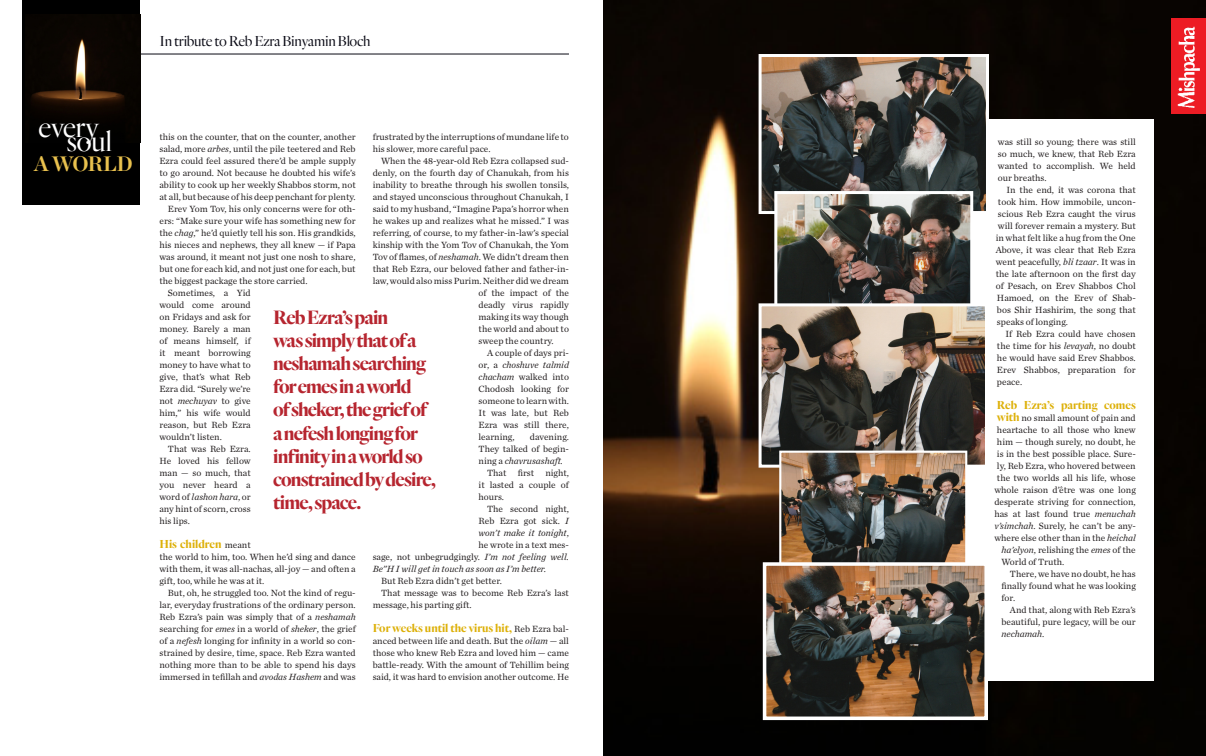
<style>
.page{position:relative;width:1206px;height:756px;background:#fff}
.page>*{position:absolute;margin:0;border:0;box-sizing:border-box;transform-origin:0 0}
.t1{font:300 29.6px "Quarto";letter-spacing:-.025em;color:#fff}
.t2{font:700 20.9px "Chronicle Display";letter-spacing:-.035em;color:#e9c14e}
.Subhead{font:700 20px/23.1px "Quarto";letter-spacing:-.045em;color:#b6252f}
.Subhead-2{font:300 15px "Quarto";letter-spacing:-.02em;color:#080813}
.Normal__Web{font:700 12px "Quarto";color:#ddb008}
.Normal__Web-2{font:9.4px/12px "Chronicle Text G1";color:#231f20;text-align:justify}
.Normal__Web-3{font:italic 9.4px "Chronicle Text G1";color:#231f20}
.s1{font-style:italic}
.s2{font-family:"Chronicle Text G1";font-weight:400;font-size:9.4px;color:#231f20}
.s3{font-style:normal}
.s4{font-family:"Quarto";font-weight:700;font-size:12px;color:#ddb008}
</style>
<div class="page">
<img style="left:603px;top:0;width:603px;height:756px">
<hr style="left:34px;top:54px;width:535px;height:1px;background:#080813">
<div style="left:23px;top:0;width:117px;height:204px;background:#000"></div>
<img style="left:27px;top:14px;width:113px;height:102px">
<div style="left:837px;top:120px;width:317px;height:561px;background:#fff"></div>
<img style="left:763px;top:58px;width:222px;height:152px">
<div style="left:759px;top:54px;width:230px;height:160px;border:3px solid #fff"></div>
<img style="left:778px;top:195px;width:191px;height:108px">
<div style="left:774px;top:191px;width:199px;height:138px;border:3px solid #fff"></div>
<img style="left:763px;top:307px;width:221px;height:157px">
<div style="left:759px;top:303px;width:229px;height:165px;border:3px solid #fff"></div>
<img style="left:782px;top:454px;width:182px;height:108px">
<div style="left:779px;top:451px;width:188px;height:127px;border:2px solid #fff"></div>
<img style="left:768px;top:567px;width:215px;height:148px">
<div style="left:763px;top:562px;width:225px;height:158px;border:4px solid #fff"></div>
<img style="left:1172px;top:18px;width:34px;height:95px">
<p class="Subhead-2" style="left:159px;top:31px;width:213px">In tribute to Reb Ezra Binyamin Bloch</p>
<p class="t1" style="left:38px;top:107px;width:62px">every</p>
<p class="t1" style="left:67px;top:122px;width:47px">soul</p>
<p class="Normal__Web-2" style="left:159px;top:130px;width:198px">this on the counter, that on the counter, another salad, more <span class="s1">arbes</span>, until the pile teetered and Reb Ezra could feel assured there’d be ample supply to go around. Not because he doubted his wife’s ability to cook up her weekly Shabbos storm, not at all, but because of his deep penchant for plenty.</p>
<p class="Normal__Web-2" style="left:159px;top:202px;width:198px;text-indent:9px">Erev Yom Tov, his only concerns were for oth&shy;ers: “Make sure your wife has something new for the <span class="s1">chag</span>,” he’d quietly tell his son. His grandkids, his nieces and nephews, they all knew — if Papa was around, it meant not just one nosh to share, but one for each kid, and not just one for each, but the biggest package the store carried.</p>
<p class="Normal__Web-2" style="left:159px;top:286px;width:93px;text-indent:9px">Sometimes, a Yid would come around on Fridays and ask for money. Barely a man of means himself, if it meant borrowing money to have what to give, that’s what Reb Ezra did. “Surely we’re not <span class="s1">mechuyav</span> to give him,” his wife would reason, but Reb Ezra wouldn’t listen.</p>
<p class="Normal__Web-2" style="left:159px;top:442px;width:93px;text-indent:9px">That was Reb Ezra.<br>He loved his fellow man — so much, that you never heard a word of <span class="s1">lashon hara</span>, or any hint of scorn, cross his lips.</p>
<p class="Normal__Web" style="left:159px;top:536px;width:93px">His children <span class="s2">meant</span></p>
<p class="Normal__Web-2" style="left:159px;top:550px;width:198px">the world to him, too. When he’d sing and dance with them, it was all-nachas, all-joy — and often a gift, too, while he was at it.</p>
<p class="Normal__Web-2" style="left:159px;top:586px;width:198px;text-indent:9px">But, oh, he struggled too. Not the kind of regu&shy;lar, everyday frustrations of the ordinary person.<br>Reb Ezra’s pain was simply that of a <span class="s1">neshamah </span>searching for <span class="s1">emes</span> in a world of <span class="s1">sheker</span>, the grief of a <span class="s1">nefesh</span> longing for infinity in a world so con&shy;strained by desire, time, space. Reb Ezra wanted nothing more than to be able to spend his days immersed in tefillah and <span class="s1">avodas Hashem</span> and was</p>
<p class="Normal__Web-2" style="left:373px;top:130px;width:198px">frustrated by the interruptions of mundane life to his slower, more careful pace.</p>
<p class="Normal__Web-2" style="left:381px;top:154px;width:189px">When the 48-year-old Reb Ezra collapsed sud-</p>
<p class="Normal__Web-2" style="left:373px;top:166px;width:198px">denly, on the fourth day of Chanukah, from his</p>
<p class="Normal__Web-2" style="left:373px;top:178px;width:198px">inability to breathe through his swollen tonsils,</p>
<p class="Normal__Web-2" style="left:373px;top:190px;width:198px">and stayed unconscious throughout Chanukah, I</p>
<p class="Normal__Web-2" style="left:373px;top:202px;width:198px">said to my husband, “Imagine Papa’s horror when</p>
<p class="Normal__Web-2" style="left:373px;top:214px;width:198px">he wakes up and realizes what he missed.” I was</p>
<p class="Normal__Web-2" style="left:373px;top:226px;width:198px">referring, of course, to my father-in-law’s special</p>
<p class="Normal__Web-2" style="left:373px;top:238px;width:198px">kinship with the Yom Tov of Chanukah, the Yom</p>
<p class="Normal__Web-2" style="left:373px;top:250px;width:198px">Tov of flames, of <span class="s1">neshamah</span>. We didn’t dream then</p>
<p class="Normal__Web-2" style="left:373px;top:262px;width:198px">that Reb Ezra, our beloved father and father-in-</p>
<p class="Normal__Web-2" style="left:373px;top:274px;width:198px">law, would also miss Purim. Neither did we dream</p>
<p class="Normal__Web-2" style="left:479px;top:286px;width:92px">of the impact of the</p>
<p class="Normal__Web-2" style="left:479px;top:298px;width:92px">deadly virus rapidly</p>
<p class="Normal__Web-2" style="left:479px;top:310px;width:92px">making its way though</p>
<p class="Normal__Web-2" style="left:479px;top:322px;width:92px">the world and about to</p>
<p class="Normal__Web-2" style="left:479px;top:334px;width:77px">sweep the country.</p>
<p class="Normal__Web-2" style="left:479px;top:346px;width:92px;text-indent:9px">A couple of days pri&shy;or, a <span class="s1">choshuve talmid chacham</span> walked into Chodosh looking for someone to learn with.<br>It was late, but Reb Ezra was still there, learning,</p>
<p class="t2" style="left:34px;top:147px;width:100px">A WORLD</p>
<p class="Subhead" style="left:273px;top:305px;width:164px">Reb Ezra’s pain<br>was simply that of a neshamah searching for emes in a world<br>of sheker, the grief of a nefesh longing for infinity in a world so constrained by desire, time, space.</p>
<p class="Normal__Web-2" style="left:479px;top:430px;width:92px;text-indent:51px">davening.<br>They talked of begin&shy;ning a <span class="s1">chavrusashaft.</span></p>
<p class="Normal__Web-2" style="left:479px;top:466px;width:92px;text-indent:9px">That first night, it lasted a couple of hours.</p>
<p class="Normal__Web-2" style="left:487px;top:502px;width:83px">The second night,</p>
<p class="Normal__Web-2" style="left:479px;top:514px;width:92px">Reb Ezra got sick. <span class="s1">I</span></p>
<p class="Normal__Web-3" style="left:479px;top:525px;width:92px">won’t make it tonight<span class="s3">,</span></p>
<p class="Normal__Web-2" style="left:479px;top:538px;width:92px">he wrote in a text mes-</p>
<p class="Normal__Web-2" style="left:373px;top:550px;width:198px">sage, not unbegrudgingly. <span class="s1">I’m not feeling well.</span></p>
<p class="Normal__Web-3" style="left:373px;top:561px;width:175px">Be”H I will get in touch as soon as I’m better.</p>
<p class="Normal__Web-2" style="left:381px;top:574px;width:122px">But Reb Ezra didn’t get better.</p>
<p class="Normal__Web-2" style="left:373px;top:586px;width:198px;text-indent:9px">That message was to become Reb Ezra’s last message, his parting gift.</p>
<p class="Normal__Web" style="left:373px;top:620px;width:198px">For weeks until the virus hit, <span class="s2">Reb Ezra bal-</span></p>
<p class="Normal__Web-2" style="left:373px;top:634px;width:198px">anced between life and death. But the <span class="s1">oilam</span> — all those who knew Reb Ezra and loved him — came battle-ready. With the amount of Tehillim being said, it was hard to envision another outcome. He</p>
<p class="Normal__Web-2" style="left:998px;top:136px;width:139px">was still so young; there was still so much, we knew, that Reb Ezra wanted to accomplish. We held our breaths.</p>
<p class="Normal__Web-2" style="left:996px;top:184px;width:142px;text-indent:11px">In the end, it was corona that took him. How immobile, uncon&shy;scious Reb Ezra caught the virus will forever remain a mystery. But in what felt like a hug from the One Above, it was clear that Reb Ezra went peacefully, <span class="s1">bli tzaar</span>. It was in the late afternoon on the first day of Pesach, on Erev Shabbos Chol Hamoed, on the Erev of Shab&shy;bos Shir Hashirim, the song that speaks of longing.</p>
<p class="Normal__Web-2" style="left:997px;top:328px;width:140px;text-indent:9px">If Reb Ezra could have chosen the time for his <span class="s1">levayah</span>, no doubt he would have said Erev Shabbos.<br>Erev Shabbos, preparation for peace.</p>
<p class="Normal__Web" style="left:997px;top:397px;width:140px">Reb Ezra’s parting comes</p>
<p class="Normal__Web-2" style="left:997px;top:412px;width:140px"><span class="s4">with</span> no small amount of pain and</p>
<p class="Normal__Web-2" style="left:997px;top:424px;width:140px">heartache to all those who knew</p>
<p class="Normal__Web-2" style="left:997px;top:436px;width:140px">him — though surely, no doubt, he</p>
<p class="Normal__Web-2" style="left:997px;top:448px;width:140px">is in the best possible place. Sure-</p>
<p class="Normal__Web-2" style="left:997px;top:460px;width:140px">ly, Reb Ezra, who hovered between</p>
<p class="Normal__Web-2" style="left:997px;top:472px;width:140px">the two worlds all his life, whose</p>
<p class="Normal__Web-2" style="left:994px;top:484px;width:143px">whole raison d’être was one long</p>
<p class="Normal__Web-2" style="left:994px;top:496px;width:143px">desperate striving for connection,</p>
<p class="Normal__Web-2" style="left:994px;top:508px;width:143px">has at last found true <span class="s1">menuchah</span></p>
<p class="Normal__Web-2" style="left:994px;top:520px;width:143px"><span class="s1">v’simchah</span>. Surely, he can’t be any-</p>
<p class="Normal__Web-2" style="left:994px;top:532px;width:143px">where else other than in the <span class="s1">heichal</span></p>
<p class="Normal__Web-2" style="left:1001px;top:544px;width:136px"><span class="s1">ha’elyon</span>, relishing the <span class="s1">emes</span> of the</p>
<p class="Normal__Web-2" style="left:1001px;top:556px;width:64px">World of Truth.</p>
<p class="Normal__Web-2" style="left:1001px;top:568px;width:136px;text-indent:9px">There, we have no doubt, he has finally found what he was looking for.</p>
<p class="Normal__Web-2" style="left:1001px;top:604px;width:136px;text-indent:9px">And that, along with Reb Ezra’s beautiful, pure legacy, will be our <span class="s1">nechamah</span>.</p>
</div>
